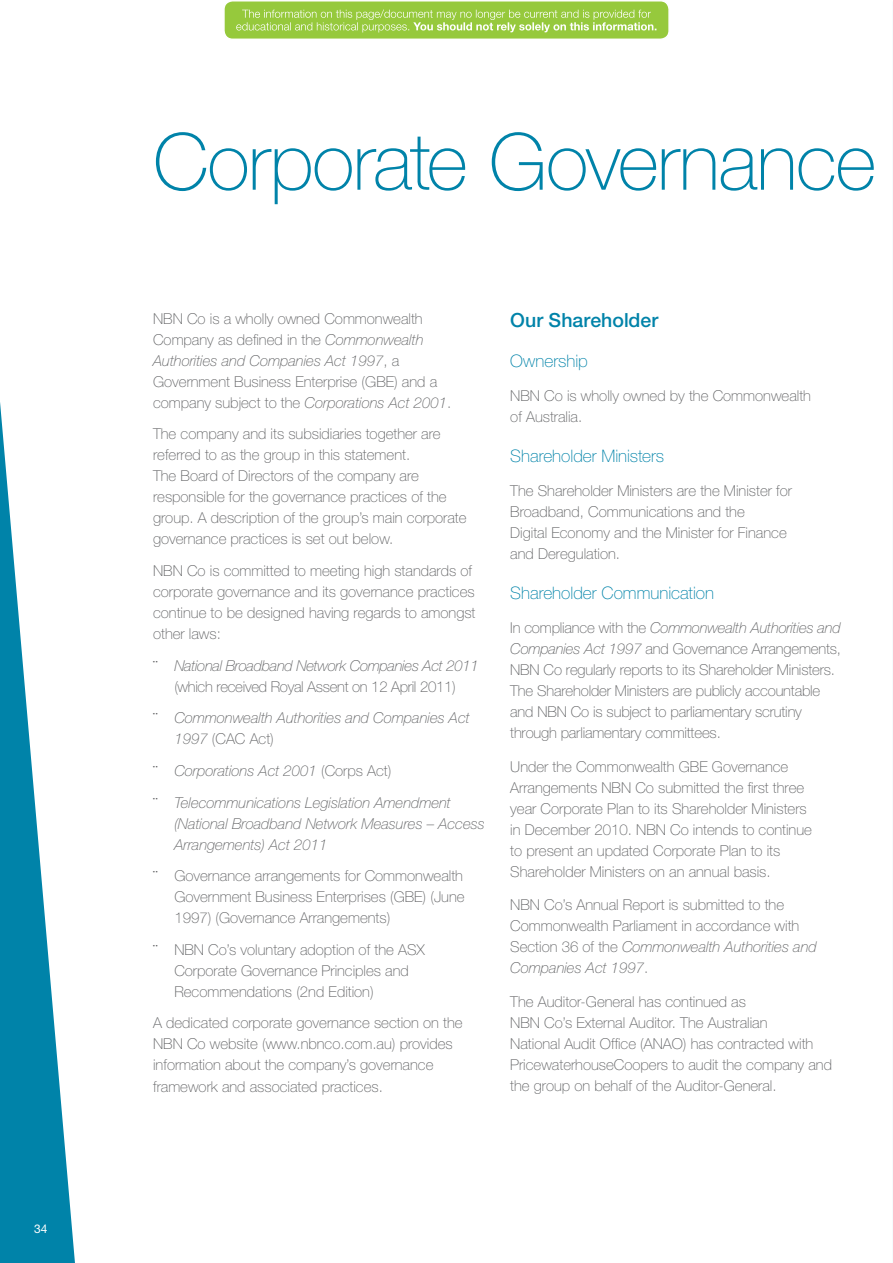
<style>
.page{position:relative;width:893px;height:1263px;background:#fff}
.page>*{position:absolute;margin:0;border:0;box-sizing:border-box;transform-origin:0 0}
.t1{font:100 78.75px "Helvetica Neue";letter-spacing:-.015em;color:#0083a9}
.t2{font:500 19.5px "Helvetica Neue";color:#0083a9}
.t3{font:100 17.25px "Helvetica Neue";color:#0083a9}
.t4{font:100 15px/21px "Helvetica Neue";color:#5f6062}
.t5{font:italic 100 15px/21px "Helvetica Neue";color:#5f6062}
.t6{font:italic 100 15px "Helvetica Neue";letter-spacing:-.02em;color:#5f6062}
.t7{font:100 15px "Helvetica Neue";letter-spacing:-.02em;color:#5f6062}
.t8{font:12px "Helvetica Neue";color:#fff}
.s1{font-style:italic}
.s2{font-style:normal}
</style>
<div class="page">
<hr style="left:892px;top:1px;width:1px;height:1262px;background:#d4eef5">
<svg style="left:0;top:402px;width:75px;height:861px"></svg>
<div style="left:224px;top:1px;width:445px;height:38px;background:#96c93c;border-radius:9px"></div>
<div style="left:223px;top:0;width:447px;height:40px;border:1px solid #fff;border-radius:9px"></div>
<svg style="left:236px;top:9px;width:420px;height:23px"></svg>
<p class="t8" style="left:34px;top:1222px;width:15px">34</p>
<h1 class="t1" style="left:153px;top:118px;width:725px">Corporate Governance</h1>
<p class="t4" style="left:153px;top:308px;width:300px">NBN Co is a wholly owned Commonwealth Company as defined in the <span class="s1">Commonwealth Authorities and Companies Act 1997</span>, a Government Business Enterprise (GBE) and a company subject to the <span class="s1">Corporations Act 2001</span>.</p>
<p class="t4" style="left:153px;top:424px;width:315px">The company and its subsidiaries together are referred to as the group in this statement.<br>The Board of Directors of the company are responsible for the governance practices of the group. A description of the group’s main corporate governance practices is set out below.</p>
<p class="t4" style="left:153px;top:560px;width:324px">NBN Co is committed to meeting high standards of corporate governance and its governance practices continue to be designed having regards to amongst other laws:</p>
<p class="t6" style="left:174px;top:657px;width:306px">National Broadband Network Companies Act 2011</p>
<p class="t7" style="left:174px;top:678px;width:283px">(which received Royal Assent on 12 April 2011)</p>
<p class="t5" style="left:174px;top:707px;width:297px">Commonwealth Authorities and Companies Act<br>1997 <span class="s2">(CAC Act)</span></p>
<p class="t5" style="left:174px;top:755px;width:278px;line-height:31.7px">Corporations Act 2001 <span class="s2">(Corps Act)<br></span>Telecommunications Legislation Amendment</p>
<p class="t5" style="left:174px;top:813px;width:312px">(National Broadband Network Measures – Access<br>Arrangements) Act 2011</p>
<p class="t4" style="left:174px;top:865px;width:292px;text-align:justify">Governance arrangements for Commonwealth Government Business Enterprises (GBE) (June 1997) (Governance Arrangements)</p>
<p class="t4" style="left:174px;top:939px;width:252px">NBN Co’s voluntary adoption of the ASX<br>Corporate Governance Principles and<br>Recommendations (2nd Edition)</p>
<p class="t4" style="left:153px;top:1013px;width:311px">A dedicated corporate governance section on the NBN Co website (www.nbnco.com.au) provides information about the company’s governance framework and associated practices.</p>
<h2 class="t2" style="left:510px;top:308px;width:149px">Our Shareholder</h2>
<p class="t3" style="left:510px;top:351px;width:79px">Ownership</p>
<p class="t4" style="left:510px;top:385px;width:302px">NBN Co is wholly owned by the Commonwealth of Australia.</p>
<p class="t3" style="left:510px;top:446px;width:155px">Shareholder Ministers</p>
<p class="t4" style="left:510px;top:480px;width:283px">The Shareholder Ministers are the Minister for Broadband, Communications and the<br>Digital Economy and the Minister for Finance and Deregulation.</p>
<p class="t3" style="left:510px;top:583px;width:205px">Shareholder Communication</p>
<p class="t4" style="left:510px;top:617px;width:332px">In compliance with the <span class="s1">Commonwealth Authorities and Companies Act 1997</span> and Governance Arrangements, NBN Co regularly reports to its Shareholder Ministers.<br>The Shareholder Ministers are publicly accountable and NBN Co is subject to parliamentary scrutiny through parliamentary committees.</p>
<p class="t4" style="left:510px;top:756px;width:303px">Under the Commonwealth GBE Governance Arrangements NBN Co submitted the first three year Corporate Plan to its Shareholder Ministers in December 2010. NBN Co intends to continue to present an updated Corporate Plan to its Shareholder Ministers on an annual basis.</p>
<p class="t4" style="left:510px;top:894px;width:308px">NBN Co’s Annual Report is submitted to the Commonwealth Parliament in accordance with Section 36 of the <span class="s1">Commonwealth Authorities and Companies Act 1997</span>.</p>
<p class="t4" style="left:510px;top:991px;width:323px">The Auditor-General has continued as<br>NBN Co’s External Auditor. The Australian<br>National Audit Office (ANAO) has contracted with PricewaterhouseCoopers to audit the company and the group on behalf of the Auditor-General.</p>
</div>
